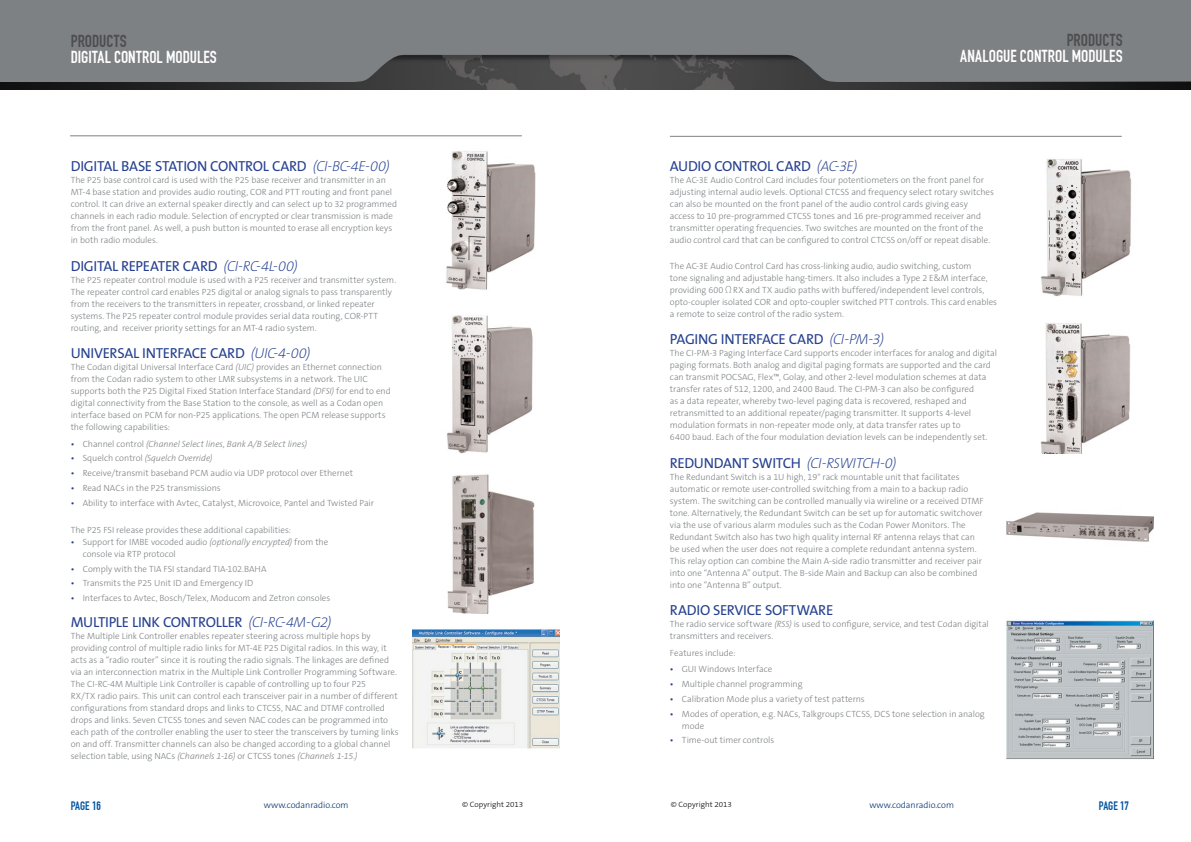
<style>
.page{position:relative;width:1191px;height:842px;background:#fff}
.page>*{position:absolute;margin:0;border:0;box-sizing:border-box;transform-origin:0 0}
.t1{font:17px "DIN Engschrift Alternate";color:#fff}
.t2{font:17px "DIN Engschrift Alternate";color:#4d4d4f}
.t3{font:14.6px "The Sans B5 Plain";letter-spacing:-.02em;color:#25408f}
.t4{font:12px "DIN Engschrift Alternate";color:#0054a4}
.t5{font:300 9px/12px "The Sans B3";letter-spacing:-.005em;color:#7e8184}
.t6{font:italic 300 9px "The Sans B3";letter-spacing:-.005em;color:#7e8184}
.t7{font:300 9px "The Sans B3";color:#00336d}
.t8{font:300 7.7px "The Sans B3";color:#000;scale:1.04 1}
.s1{font-family:"The Sans B2";font-weight:200;font-style:italic}
.s2{font-style:italic}
.s3{font-family:"The Sans B5 Plain";font-weight:400;font-style:normal;color:#25408f}
.s4{font-style:normal}
.s5{font-family:"The Sans B5 Plain";font-weight:400;color:#25408f}
</style>
<div class="page">
<img style="left:0;top:82px;width:1191px;height:8px">
<svg style="left:0;top:0;width:1191px;height:82px;background:#77797c"></svg>
<img style="left:412px;top:629px;width:147px;height:120px">
<img style="left:447px;top:474px;width:88px;height:140px">
<img style="left:446px;top:315px;width:87px;height:139px">
<img style="left:446px;top:151px;width:90px;height:139px">
<hr style="left:70px;top:136px;width:452px;height:1px;background:#7e8184">
<svg style="left:725px;top:286px;width:6px;height:7px"></svg>
<img style="left:1041px;top:159px;width:91px;height:137px">
<img style="left:1040px;top:323px;width:91px;height:131px">
<img style="left:1006px;top:512px;width:147px;height:30px">
<img style="left:1006px;top:620px;width:147px;height:139px">
<hr style="left:670px;top:136px;width:451px;height:1px;background:#7e8184">
<h1 class="t2" style="left:71px;top:31px;width:57px">PRODUCTS</h1>
<h1 class="t1" style="left:71px;top:47px;width:148px">DIGITAL CONTROL MODULES</h1>
<h2 class="t3" style="left:71px;top:159px;width:320px">DIGITAL BASE STATION CONTROL CARD <span class="s1">(CI-BC-4E-00)</span></h2>
<p class="t5" style="left:71px;top:174px;width:328px">The P25 base control card is used with the P25 base receiver and transmitter in an MT-4 base station and provides audio routing, COR and PTT routing and front panel control. It can drive an external speaker directly and can select up to 32 programmed channels in each radio module. Selection of encrypted or clear transmission is made from the front panel. As well, a push button is mounted to erase all encryption keys in both radio modules.</p>
<h2 class="t3" style="left:71px;top:258px;width:228px">DIGITAL REPEATER CARD <span class="s1">(CI-RC-4L-00)</span></h2>
<p class="t5" style="left:71px;top:274px;width:327px">The P25 repeater control module is used with a P25 receiver and transmitter system.<br>The repeater control card enables P25 digital or analog signals to pass transparently from the receivers to the transmitters in repeater, crossband, or linked repeater systems. The P25 repeater control module provides serial data routing, COR-PTT routing, and receiver priority settings for an MT-4 radio system.</p>
<h2 class="t3" style="left:71px;top:346px;width:241px">UNIVERSAL INTERFACE CARD <span class="s1">(UIC-4-00)</span></h2>
<p class="t5" style="left:71px;top:361px;width:321px">The Codan digital Universal Interface Card <span class="s2">(UIC)</span> provides an Ethernet connection from the Codan radio system to other LMR subsystems in a network. The UIC supports both the P25 Digital Fixed Station Interface Standard <span class="s2">(DFSI)</span> for end to end digital connectivity from the Base Station to the console, as well as a Codan open interface based on PCM for non-P25 applications. The open PCM release supports the following capabilities:</p>
<p class="t6" style="left:71px;top:439px;width:238px"><span class="s3">•</span> <span class="s4">Channel control</span> (Channel Select lines, Bank A/B Select lines)</p>
<p class="t6" style="left:71px;top:454px;width:143px"><span class="s3">•</span> <span class="s4">Squelch control</span> (Squelch Override)</p>
<p class="t5" style="left:71px;top:468px;width:284px"><span class="s5">•</span> Receive/transmit baseband PCM audio via UDP protocol over Ethernet</p>
<p class="t5" style="left:71px;top:482px;width:151px"><span class="s5">•</span> Read NACs in the P25 transmissions</p>
<p class="t5" style="left:71px;top:497px;width:305px"><span class="s5">•</span> Ability to interface with Avtec, Catalyst, Microvoice, Pantel and Twisted Pair</p>
<p class="t5" style="left:71px;top:524px;width:222px">The P25 FSI release provides these additional capabilities:</p>
<p class="t5" style="left:83px;top:536px;width:247px;text-indent:-12px"><span class="s5">•</span> Support for IMBE vocoded audio <span class="s2">(optionally encrypted)</span> from the console via RTP protocol</p>
<p class="t5" style="left:71px;top:563px;width:197px"><span class="s5">•</span> Comply with the TIA FSI standard TIA-102.BAHA</p>
<p class="t5" style="left:71px;top:578px;width:184px"><span class="s5">•</span> Transmits the P25 Unit ID and Emergency ID</p>
<p class="t5" style="left:71px;top:592px;width:261px"><span class="s5">•</span> Interfaces to Avtec, Bosch/Telex, Moducom and Zetron consoles</p>
<h2 class="t3" style="left:71px;top:615px;width:262px">MULTIPLE LINK CONTROLLER <span class="s1">(CI-RC-4M-G2)</span></h2>
<p class="t5" style="left:71px;top:630px;width:329px">The Multiple Link Controller enables repeater steering across multiple hops by providing control of multiple radio links for MT-4E P25 Digital radios. In this way, it acts as a “radio router” since it is routing the radio signals. The linkages are defined via an interconnection matrix in the Multiple Link Controller Programming Software.<br>The CI-RC-4M Multiple Link Controller is capable of controlling up to four P25<br>RX/TX radio pairs. This unit can control each transceiver pair in a number of different configurations from standard drops and links to CTCSS, NAC and DTMF controlled drops and links. Seven CTCSS tones and seven NAC codes can be programmed into each path of the controller enabling the user to steer the transceivers by turning links on and off. Transmitter channels can also be changed according to a global channel selection table, using NACs <span class="s2">(Channels 1-16)</span> or CTCSS tones <span class="s2">(Channels 1-15.)</span></p>
<h1 class="t2" style="left:1066px;top:30px;width:57px">PRODUCTS</h1>
<h1 class="t1" style="left:960px;top:46px;width:164px">ANALOGUE CONTROL MODULES</h1>
<h2 class="t3" style="left:670px;top:159px;width:189px">AUDIO CONTROL CARD <span class="s1">(AC-3E)</span></h2>
<p class="t5" style="left:670px;top:174px;width:325px">The AC-3E Audio Control Card includes four potentiometers on the front panel for adjusting internal audio levels. Optional CTCSS and frequency select rotary switches can also be mounted on the front panel of the audio control cards giving easy access to 10 pre-programmed CTCSS tones and 16 pre-programmed receiver and transmitter operating frequencies. Two switches are mounted on the front of the audio control card that can be configured to control CTCSS on/off or repeat disable.</p>
<p class="t5" style="left:670px;top:260px;width:329px">The AC-3E Audio Control Card has cross-linking audio, audio switching, custom<br>tone signaling and adjustable hang-timers. It also includes a Type 2 E&amp;M interface, providing 600 RX and TX audio paths with buffered/independent level controls, opto-coupler isolated COR and opto-coupler switched PTT controls. This card enables a remote to seize control of the radio system.</p>
<h2 class="t3" style="left:670px;top:332px;width:215px">PAGING INTERFACE CARD <span class="s1">(CI-PM-3)</span></h2>
<p class="t5" style="left:670px;top:347px;width:329px">The CI-PM-3 Paging Interface Card supports encoder interfaces for analog and digital paging formats. Both analog and digital paging formats are supported and the card can transmit POCSAG, Flex™, Golay, and other 2-level modulation schemes at data transfer rates of 512, 1200, and 2400 Baud. The CI-PM-3 can also be configured<br>as a data repeater, whereby two-level paging data is recovered, reshaped and retransmitted to an additional repeater/paging transmitter. It supports 4-level modulation formats in non-repeater mode only, at data transfer rates up to<br>6400 baud. Each of the four modulation deviation levels can be independently set.</p>
<h2 class="t3" style="left:670px;top:455px;width:228px">REDUNDANT SWITCH <span class="s1">(CI-RSWITCH-0)</span></h2>
<p class="t5" style="left:670px;top:471px;width:315px">The Redundant Switch is a 1U high, 19" rack mountable unit that facilitates automatic or remote user-controlled switching from a main to a backup radio system. The switching can be controlled manually via wireline or a received DTMF tone. Alternatively, the Redundant Switch can be set up for automatic switchover via the use of various alarm modules such as the Codan Power Monitors. The Redundant Switch also has two high quality internal RF antenna relays that can be used when the user does not require a complete redundant antenna system.<br>This relay option can combine the Main A-side radio transmitter and receiver pair into one “Antenna A” output. The B-side Main and Backup can also be combined into one “Antenna B” output.</p>
<h2 class="t3" style="left:670px;top:603px;width:165px">RADIO SERVICE SOFTWARE</h2>
<p class="t5" style="left:670px;top:618px;width:320px">The radio service software <span class="s2">(RSS)</span> is used to configure, service, and test Codan digital transmitters and receivers.</p>
<p class="t5" style="left:670px;top:647px;width:67px">Features include:</p>
<p class="t5" style="left:670px;top:663px;width:104px"><span class="s5">•</span> GUI Windows Interface</p>
<p class="t5" style="left:670px;top:678px;width:134px"><span class="s5">•</span> Multiple channel programming</p>
<p class="t5" style="left:670px;top:693px;width:196px"><span class="s5">•</span> Calibration Mode plus a variety of test patterns</p>
<p class="t5" style="left:682px;top:708px;width:304px;text-indent:-12px"><span class="s5">•</span> Modes of operation, e.g. NACs, Talkgroups CTCSS, DCS tone selection in analog mode</p>
<p class="t5" style="left:670px;top:735px;width:106px"><span class="s5">•</span> Time-out timer controls</p>
<h3 class="t4" style="left:71px;top:799px;width:32px">PAGE 16</h3>
<p class="t7" style="left:264px;top:800px;width:86px">www.codanradio.com</p>
<p class="t8" style="left:462px;top:801px;width:60px">© Copyright 2013</p>
<p class="t8" style="left:671px;top:801px;width:60px">© Copyright 2013</p>
<p class="t7" style="left:869px;top:800px;width:86px">www.codanradio.com</p>
<h3 class="t4" style="left:1099px;top:799px;width:32px">PAGE 17</h3>
</div>
